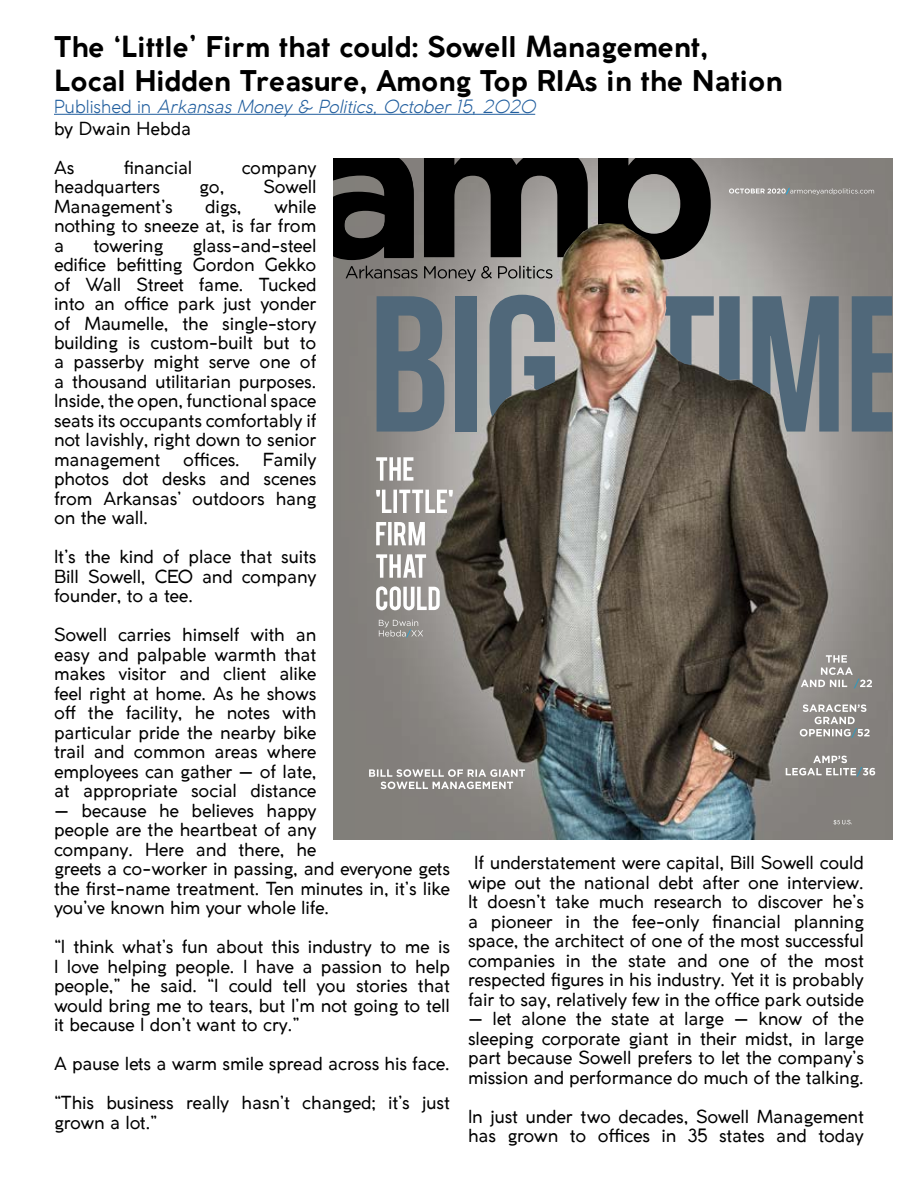
<style>
.page{position:relative;width:918px;height:1188px;background:#fff}
.page>*{position:absolute;margin:0;border:0;box-sizing:border-box;transform-origin:0 0}
.t1{font:700 28.5px/34.2px "Coco Gothic Alternate";color:#000}
.t2{font:18px/19.5px "Coco Gothic Alternate";letter-spacing:-.01em;color:#000;text-align:justify}
.t3{font:italic 300 18px/21.6px "Coco Gothic Alternate";color:#215e9e}
.s1{font-style:normal}
.s2{font-weight:400;font-style:normal;color:#000}
</style>
<div class="page">
<hr style="left:54px;top:114px;width:481px;height:1px;background:#215e9e">
<img style="left:333px;top:159px;width:559px;height:681px">
<svg style="left:834px;top:820px;width:18px;height:5px"></svg>
<svg style="left:346px;top:266px;width:206px;height:15px;background:#787673"></svg>
<svg style="left:333px;top:159px;width:81px;height:101px;background:#201f1e"></svg>
<svg style="left:424px;top:159px;width:164px;height:98px;background:#393836"></svg>
<svg style="left:369px;top:769px;width:156px;height:20px"></svg>
<svg style="left:376px;top:586px;width:64px;height:24px"></svg>
<svg style="left:376px;top:554px;width:50px;height:24px"></svg>
<svg style="left:376px;top:522px;width:49px;height:23px"></svg>
<svg style="left:376px;top:490px;width:77px;height:23px"></svg>
<svg style="left:376px;top:457px;width:37px;height:24px"></svg>
<svg style="left:379px;top:620px;width:44px;height:18px"></svg>
<svg style="left:729px;top:188px;width:145px;height:7px"></svg>
<svg style="left:786px;top:756px;width:89px;height:21px;background:#9d9b98"></svg>
<svg style="left:801px;top:655px;width:71px;height:33px;background:#9d9a97"></svg>
<svg style="left:800px;top:704px;width:70px;height:34px;background:#a6a4a1"></svg>
<svg style="left:377px;top:296px;width:67px;height:136px;background:#61727e"></svg>
<div style="left:455px;top:296px;width:22px;height:136px;background:#50687a"></div>
<svg style="left:490px;top:295px;width:65px;height:122px;background:#6b767c"></svg>
<svg style="left:753px;top:296px;width:86px;height:136px;background:#63727d"></svg>
<svg style="left:852px;top:296px;width:40px;height:136px;background:#60707c"></svg>
<svg style="left:665px;top:296px;width:75px;height:85px;background:#6e7981"></svg>
<svg style="left:598px;top:159px;width:113px;height:101px;background:#4e4843"></svg>
<h1 class="t1" style="left:54px;top:30px;width:730px">The ‘Little’ Firm that could: Sowell Management,<br>Local Hidden Treasure, Among Top RIAs in the Nation</h1>
<p class="t3" style="left:54px;top:95px;width:483px"><span class="s1">Published in</span> Arkansas Money &amp; Politics, October 15, 2020 <span class="s2">by Dwain Hebda</span></p>
<p class="t2" style="left:54px;top:157px;width:22px">As</p>
<p class="t2" style="left:124px;top:157px;width:70px">financial</p>
<p class="t2" style="left:242px;top:157px;width:76px">company</p>
<p class="t2" style="left:54px;top:176px;width:108px">headquarters</p>
<p class="t2" style="left:199px;top:176px;width:27px">go,</p>
<p class="t2" style="left:263px;top:176px;width:55px">Sowell</p>
<p class="t2" style="left:54px;top:196px;width:120px">Management’s</p>
<p class="t2" style="left:205px;top:196px;width:38px">digs,</p>
<p class="t2" style="left:54px;top:196px;width:264px;text-indent:220px">while nothing to sneeze at, is far from a</p>
<p class="t2" style="left:54px;top:235px;width:264px;text-indent:138px">glass-and-steel edifice befitting Gordon Gekko of Wall Street fame. Tucked into an office park just yonder of Maumelle, the single-story building is custom-built but to a passerby might serve one of a thousand utilitarian purposes.<br>Inside, the open, functional space seats its occupants comfortably if not lavishly, right down to senior management</p>
<p class="t2" style="left:93px;top:235px;width:71px">towering</p>
<p class="t2" style="left:183px;top:449px;width:58px">offices.</p>
<p class="t2" style="left:54px;top:449px;width:264px;text-indent:209px">Family photos dot desks and scenes from Arkansas’ outdoors hang on the wall.</p>
<p class="t2" style="left:54px;top:547px;width:264px">It’s the kind of place that suits Bill Sowell, CEO and company founder, to a tee.</p>
<p class="t2" style="left:54px;top:625px;width:264px">Sowell carries himself with an easy and palpable warmth that makes visitor and client alike feel right at home. As he shows off the facility, he notes with particular pride the nearby bike trail and common areas where employees can gather — of late, at appropriate social distance</p>
<p class="t2" style="left:54px;top:800px;width:398px;text-align:left">— because he believes happy<br>people are the heartbeat of any<br>company. Here and there, he<br>greets a co-worker in passing, and everyone gets the first-name treatment. Ten minutes in, it’s like you’ve known him your whole life.</p>
<p class="t2" style="left:54px;top:937px;width:398px">“I think what’s fun about this industry to me is I love helping people. I have a passion to help people,” he said. “I could tell you stories that would bring me to tears, but I’m not going to tell it because I don’t want to cry.”</p>
<p class="t2" style="left:54px;top:1044px;width:398px;line-height:39px">A pause lets a warm smile spread across his face. “This business really hasn’t changed; it’s just</p>
<p class="t2" style="left:54px;top:1112px;width:105px">grown a lot.”</p>
<p class="t2" style="left:468px;top:853px;width:398px;text-align:center">If understatement were capital, Bill Sowell could wipe out the national debt after one interview.<br>It doesn’t take much research to discover he’s a pioneer in the fee-only financial planning space, the architect of one of the most successful companies in the state and one of the most respected figures in his industry. Yet it is probably fair to say, relatively few in the office park outside</p>
<p class="t2" style="left:468px;top:1009px;width:398px">— let alone the state at large — know of the sleeping corporate giant in their midst, in large part because Sowell prefers to let the company’s mission and performance do much of the talking.</p>
<p class="t2" style="left:468px;top:1106px;width:398px">In just under two decades, Sowell Management has grown to offices in 35 states and today</p>
</div>
